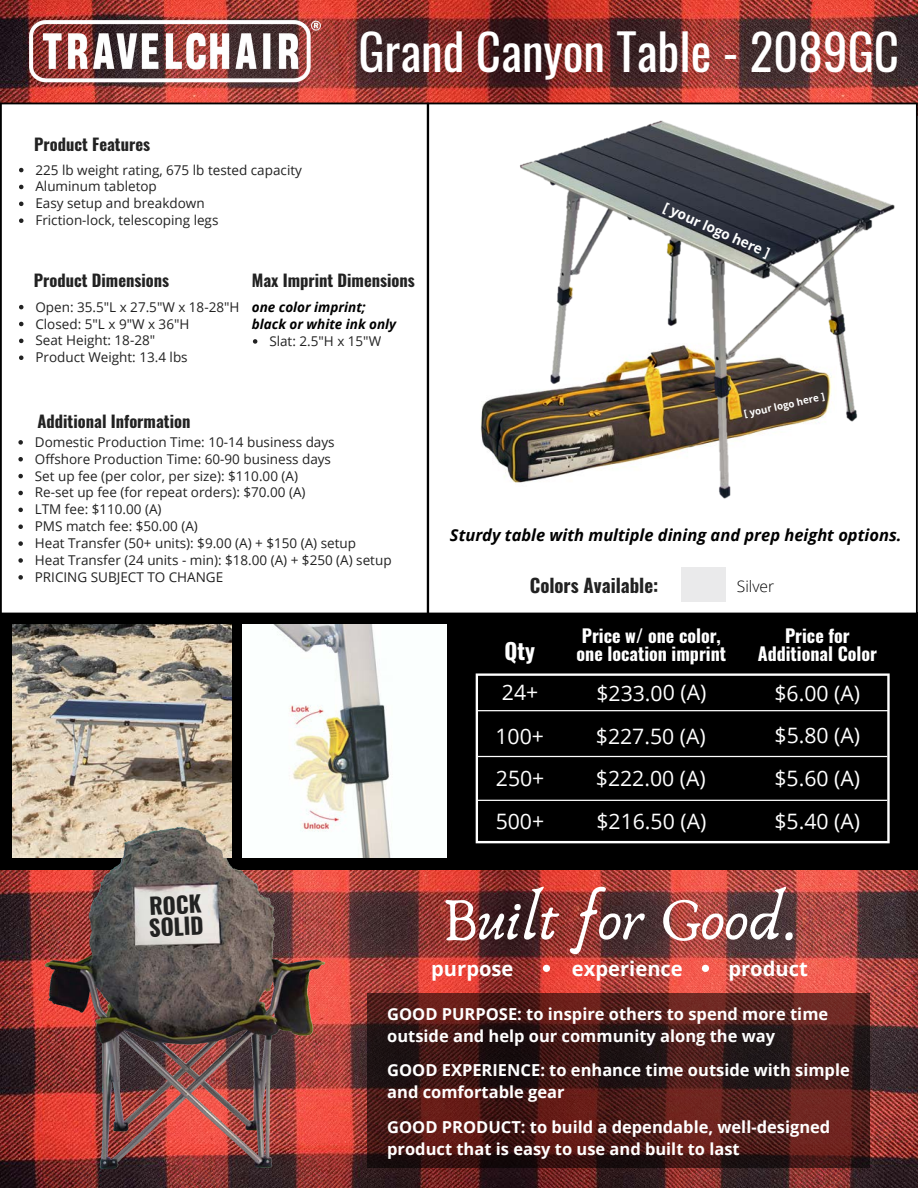
<style>
.page{position:relative;width:918px;height:1188px;background:#fff}
.page>*{position:absolute;margin:0;border:0;box-sizing:border-box;transform-origin:0 0}
.t1{font:62.25px "Anaktoria";color:#fff}
.t2{font:49.05px "Oswald";color:#fff}
.t3{font:700 22.5px/21.8px "Oswald";color:#222}
.t4{font:700 22.2px "Oswald";color:#fff}
.t5{font:21.3px "Open Sans";color:#fff}
.t6{font:700 20.1px "Open Sans";color:#fff}
.t7{font:700 18.75px "Oswald";color:#222}
.t8{font:700 18px "Oswald";color:#fff}
.t9{font:700 16.5px/22px "Open Sans";color:#fff}
.t10{font:700 16.5px "Oswald";color:#222}
.t11{font:italic 700 16.5px "Open Sans";color:#000}
.t12{font:300 15.6px "Open Sans";color:#000}
.t13{font:700 13.8px "Open Sans";color:#fff}
.t14{font:13.5px "Open Sans";color:#222}
.t15{font:italic 700 13.5px "Open Sans";color:#000}
.t16{font:700 9.75px "Open Sans";color:#fff}
</style>
<div class="page">
<img style="left:0;top:0;width:918px;height:103px">
<img style="left:402px;top:870px;width:516px;height:318px">
<div style="left:0;top:613px;width:918px;height:257px;background:#000"></div>
<hr style="left:0;top:104px;width:2px;height:509px;background:#000">
<hr style="left:2px;top:103px;width:425px;height:1px;background:#000">
<img style="left:30px;top:20px;width:290px;height:63px">
<hr style="left:427px;top:104px;width:2px;height:509px;background:#000">
<hr style="left:916px;top:104px;width:2px;height:509px;background:#000">
<hr style="left:429px;top:103px;width:487px;height:1px;background:#000">
<svg style="left:476px;top:673px;width:414px;height:170px"></svg>
<svg style="left:477px;top:710px;width:411px;height:1px"></svg>
<svg style="left:477px;top:756px;width:410px;height:1px"></svg>
<svg style="left:477px;top:800px;width:410px;height:1px"></svg>
<img style="left:243px;top:624px;width:203px;height:233px">
<img style="left:12px;top:624px;width:220px;height:142px">
<svg style="left:402px;top:994px;width:467px;height:174px;background:#481a18"></svg>
<svg style="left:543px;top:965px;width:7px;height:7px"></svg>
<svg style="left:702px;top:965px;width:7px;height:7px"></svg>
<img style="left:0;top:766px;width:402px;height:422px">
<svg style="left:18px;top:440px;width:5px;height:5px"></svg>
<svg style="left:18px;top:457px;width:5px;height:4px"></svg>
<svg style="left:18px;top:474px;width:5px;height:4px"></svg>
<svg style="left:18px;top:491px;width:5px;height:4px"></svg>
<svg style="left:18px;top:508px;width:5px;height:4px"></svg>
<svg style="left:18px;top:524px;width:5px;height:5px"></svg>
<svg style="left:18px;top:541px;width:5px;height:5px"></svg>
<svg style="left:18px;top:558px;width:5px;height:5px"></svg>
<svg style="left:18px;top:575px;width:5px;height:5px"></svg>
<svg style="left:19px;top:305px;width:5px;height:4px"></svg>
<svg style="left:19px;top:322px;width:5px;height:4px"></svg>
<svg style="left:19px;top:339px;width:5px;height:4px"></svg>
<svg style="left:19px;top:356px;width:5px;height:4px"></svg>
<svg style="left:253px;top:339px;width:4px;height:5px"></svg>
<svg style="left:19px;top:168px;width:5px;height:4px"></svg>
<svg style="left:19px;top:185px;width:5px;height:4px"></svg>
<svg style="left:19px;top:202px;width:5px;height:4px"></svg>
<svg style="left:19px;top:218px;width:5px;height:5px"></svg>
<img style="left:480px;top:396px;width:23px;height:70px">
<img style="left:503px;top:120px;width:392px;height:379px">
<div style="left:681px;top:568px;width:45px;height:34px;background:#eaeaeb"></div>
<p class="t10" style="left:34px;top:132px;width:118px">Product Features</p>
<p class="t14" style="left:35px;top:160px;width:268px">225 lb weight rating, 675 lb tested capacity</p>
<p class="t14" style="left:35px;top:177px;width:123px">Aluminum tabletop</p>
<p class="t14" style="left:35px;top:194px;width:171px">Easy setup and breakdown</p>
<p class="t14" style="left:35px;top:211px;width:185px">Friction-lock, telescoping legs</p>
<p class="t2" style="left:358px;top:13px;width:542px">Grand Canyon Table - 2089GC</p>
<p class="t13" style="left:668px;top:197px;width:117px;rotate:24deg">[ your logo here ]</p>
<p class="t10" style="left:34px;top:267px;width:137px">Product Dimensions</p>
<p class="t14" style="left:35px;top:297px;width:206px">Open: 35.5"L x 27.5"W x 18-28"H</p>
<p class="t14" style="left:35px;top:314px;width:156px">Closed: 5"L x 9"W x 36"H</p>
<p class="t14" style="left:35px;top:331px;width:121px">Seat Height: 18-28"</p>
<p class="t14" style="left:35px;top:348px;width:154px">Product Weight: 13.4 lbs</p>
<p class="t10" style="left:252px;top:267px;width:165px">Max Imprint Dimensions</p>
<p class="t15" style="left:252px;top:298px;width:115px">one color imprint;</p>
<p class="t15" style="left:252px;top:315px;width:146px">black or white ink only</p>
<p class="t14" style="left:269px;top:332px;width:113px">Slat: 2.5"H x 15"W</p>
<p class="t10" style="left:38px;top:408px;width:154px">Additional Information</p>
<p class="t14" style="left:35px;top:432px;width:301px">Domestic Production Time: 10-14 business days</p>
<p class="t14" style="left:35px;top:449px;width:298px">Offshore Production Time: 60-90 business days</p>
<p class="t14" style="left:35px;top:466px;width:265px">Set up fee (per color, per size): $110.00 (A)</p>
<p class="t14" style="left:35px;top:483px;width:272px">Re-set up fee (for repeat orders): $70.00 (A)</p>
<p class="t14" style="left:35px;top:500px;width:128px">LTM fee: $110.00 (A)</p>
<p class="t14" style="left:35px;top:517px;width:165px">PMS match fee: $50.00 (A)</p>
<p class="t14" style="left:35px;top:534px;width:323px">Heat Transfer (50+ units): $9.00 (A) + $150 (A) setup</p>
<p class="t14" style="left:35px;top:551px;width:358px">Heat Transfer (24 units - min): $18.00 (A) + $250 (A) setup</p>
<p class="t14" style="left:35px;top:567px;width:190px">PRICING SUBJECT TO CHANGE</p>
<p class="t16" style="left:743px;top:407px;width:84px;rotate:-12deg">[ your logo here ]</p>
<p class="t11" style="left:450px;top:523px;width:453px">Sturdy table with multiple dining and prep height options.</p>
<p class="t7" style="left:530px;top:571px;width:130px">Colors Available:</p>
<p class="t12" style="left:737px;top:576px;width:39px">Silver</p>
<p class="t4" style="left:504px;top:634px;width:32px">Qty</p>
<p class="t5" style="left:502px;top:678px;width:38px">24+</p>
<p class="t5" style="left:495px;top:721px;width:50px">100+</p>
<p class="t5" style="left:496px;top:763px;width:50px">250+</p>
<p class="t5" style="left:496px;top:806px;width:50px">500+</p>
<p class="t8" style="left:582px;top:621px;width:141px">Price w/ one color,</p>
<p class="t8" style="left:577px;top:639px;width:151px">one location imprint</p>
<p class="t5" style="left:596px;top:678px;width:111px">$233.00 (A)</p>
<p class="t5" style="left:596px;top:721px;width:111px">$227.50 (A)</p>
<p class="t5" style="left:596px;top:763px;width:111px">$222.00 (A)</p>
<p class="t5" style="left:596px;top:806px;width:111px">$216.50 (A)</p>
<p class="t8" style="left:785px;top:621px;width:66px">Price for</p>
<p class="t8" style="left:758px;top:639px;width:121px">Additional Color</p>
<p class="t5" style="left:775px;top:678px;width:87px">$6.00 (A)</p>
<p class="t5" style="left:775px;top:721px;width:87px">$5.80 (A)</p>
<p class="t5" style="left:775px;top:763px;width:87px">$5.60 (A)</p>
<p class="t5" style="left:775px;top:806px;width:87px">$5.40 (A)</p>
<p class="t3" style="left:147px;top:894px;width:56px;rotate:-3deg">ROCK<br>SOLID</p>
<p class="t1" style="left:441px;top:882px;width:358px">Built for Good.</p>
<p class="t6" style="left:431px;top:954px;width:84px">purpose</p>
<p class="t6" style="left:572px;top:954px;width:112px">experience</p>
<p class="t6" style="left:728px;top:954px;width:81px">product</p>
<p class="t9" style="left:387px;top:1002px;width:443px">GOOD PURPOSE: to inspire others to spend more time outside and help our community along the way</p>
<p class="t9" style="left:387px;top:1059px;width:464px">GOOD EXPERIENCE: to enhance time outside with simple and comfortable gear</p>
<p class="t9" style="left:387px;top:1115px;width:445px">GOOD PRODUCT: to build a dependable, well-designed product that is easy to use and built to last</p>
</div>
